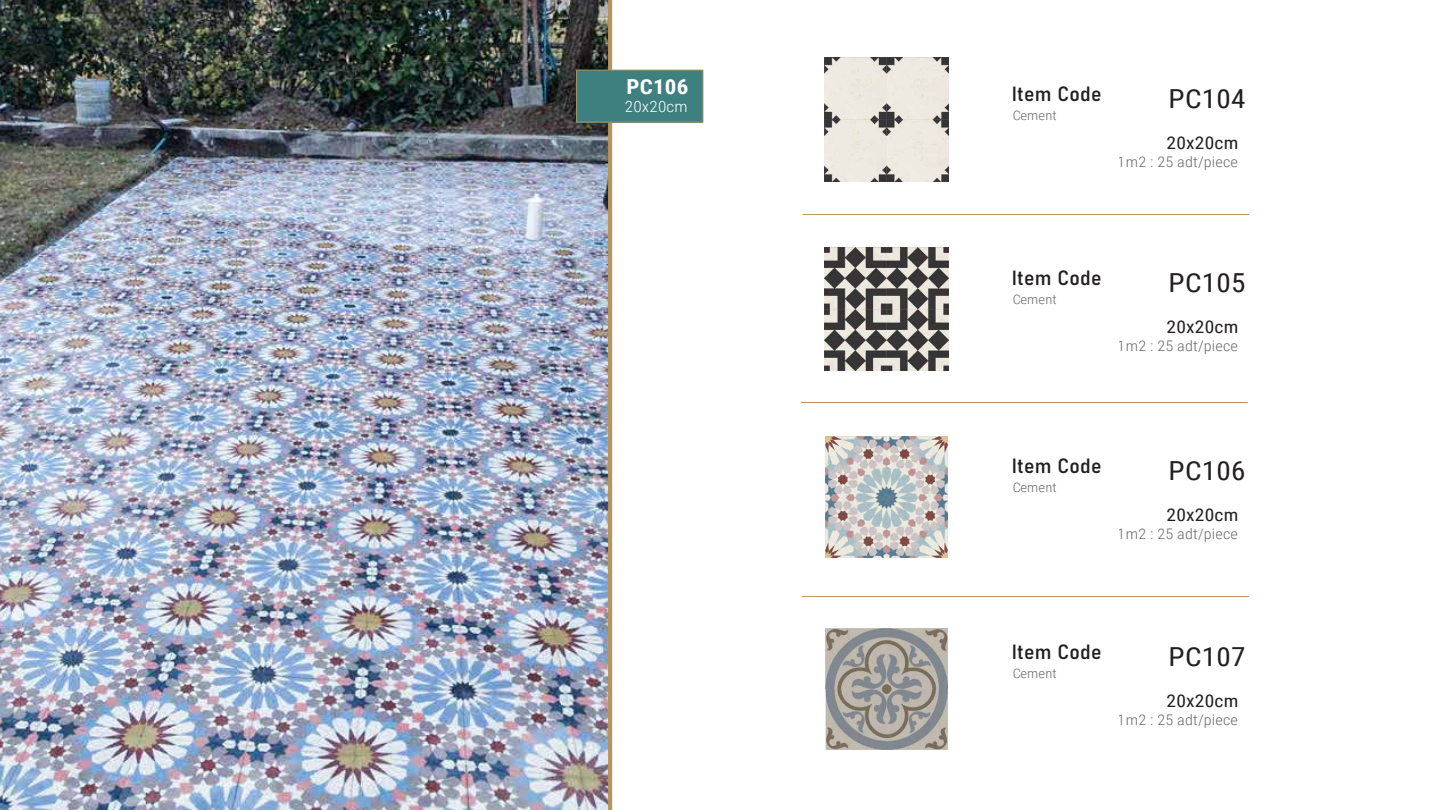
<style>
.page{position:relative;width:1440px;height:810px;background:#fff}
.page>*{position:absolute;margin:0;border:0;box-sizing:border-box;transform-origin:0 0}
.t1{font:26.17px "Roboto Condensed";letter-spacing:.01em;color:#231f20;scale:1.11 1}
.t2{font:700 20.62px "Roboto Condensed";letter-spacing:.01em;color:#fff;scale:1.11 1}
.t3{font:20.4px "Bahnschrift";letter-spacing:.01em;color:#231f20;scale:1.11 1}
.t4{font:17.48px "Roboto Condensed";letter-spacing:.01em;color:#231f20;scale:1.11 1}
.t5{font:300 15.52px "Roboto Condensed";letter-spacing:.01em;color:#fff;scale:1.11 1}
.t6{font:300 14.55px "Roboto Condensed";letter-spacing:.01em;color:#231f20;scale:1.11 1}
.t7{font:300 13.12px "Roboto Condensed";letter-spacing:.01em;color:#231f20;scale:1.11 1}
</style>
<div class="page">
<img style="left:0;top:0;width:608px;height:810px">
<hr style="left:803px;top:214px;width:446px;height:1px;background:#b6945d">
<hr style="left:801px;top:402px;width:447px;height:1px;background:#b6945d">
<hr style="left:802px;top:596px;width:447px;height:1px;background:#b6945d">
<img style="left:824px;top:247px;width:124px;height:124px">
<img style="left:826px;top:436px;width:121px;height:122px">
<img style="left:826px;top:628px;width:121px;height:122px">
<hr style="left:608px;top:0;width:4px;height:810px;background:#b6945d">
<svg style="left:576px;top:70px;width:127px;height:53px"></svg>
<img style="left:824px;top:58px;width:124px;height:124px">
<h2 class="t2" style="left:626px;top:72px;width:57px">PC106</h2>
<p class="t5" style="left:625px;top:95px;width:58px">20x20cm</p>
<h3 class="t3" style="left:1012px;top:79px;width:82px">Item Code</h3>
<p class="t7" style="left:1012px;top:106px;width:42px">Cement</p>
<h1 class="t1" style="left:1169px;top:80px;width:71px">PC104</h1>
<p class="t4" style="left:1167px;top:131px;width:66px">20x20cm</p>
<p class="t6" style="left:1118px;top:152px;width:110px">1m2 : 25 adt/piece</p>
<h3 class="t3" style="left:1012px;top:262px;width:82px">Item Code</h3>
<p class="t7" style="left:1012px;top:290px;width:42px">Cement</p>
<h1 class="t1" style="left:1169px;top:264px;width:71px">PC105</h1>
<p class="t4" style="left:1167px;top:314px;width:66px">20x20cm</p>
<p class="t6" style="left:1118px;top:335px;width:110px">1m2 : 25 adt/piece</p>
<h3 class="t3" style="left:1012px;top:451px;width:82px">Item Code</h3>
<p class="t7" style="left:1012px;top:478px;width:42px">Cement</p>
<h1 class="t1" style="left:1169px;top:452px;width:71px">PC106</h1>
<p class="t4" style="left:1167px;top:503px;width:66px">20x20cm</p>
<p class="t6" style="left:1118px;top:524px;width:110px">1m2 : 25 adt/piece</p>
<h3 class="t3" style="left:1012px;top:637px;width:82px">Item Code</h3>
<p class="t7" style="left:1012px;top:664px;width:42px">Cement</p>
<h1 class="t1" style="left:1169px;top:638px;width:71px">PC107</h1>
<p class="t4" style="left:1167px;top:689px;width:66px">20x20cm</p>
<p class="t6" style="left:1118px;top:710px;width:110px">1m2 : 25 adt/piece</p>
</div>
